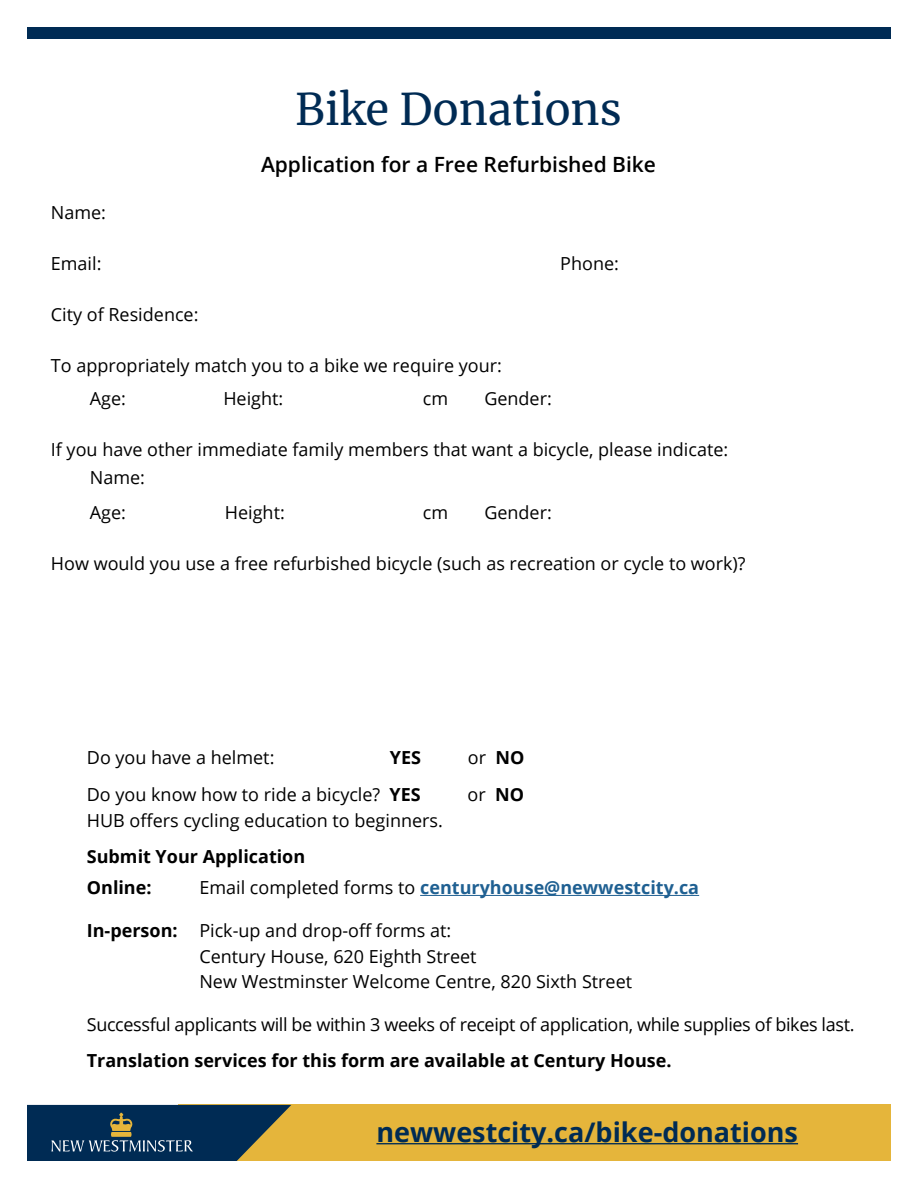
<style>
.page{position:relative;width:918px;height:1188px;background:#fff}
.page>*{position:absolute;margin:0;border:0;box-sizing:border-box;transform-origin:0 0}
.t1{font:43.5px "Merriweather";color:#002b54}
.t2{font:700 27px "Open Sans";color:#002b54}
.t3{font:600 21px "Open Sans";color:#000}
.t4{font:18px/25.5px "Open Sans";color:#000}
.t5{font:700 18px/30.6px "Open Sans";color:#000}
.t6{font:18px "Open Sans";letter-spacing:-.02em;color:#000}
.t7{font:700 18px "Open Sans";color:#1f6092}
.s1{font-weight:700}
.s2{font-weight:400;color:#000}
</style>
<div class="page">
<div style="left:178px;top:1105px;width:713px;height:56px;background:#e5b53b"></div>
<hr style="left:420px;top:895px;width:279px;height:1px;background:#1f6092">
<svg style="left:27px;top:1105px;width:264px;height:56px;background:#234256"></svg>
<div style="left:27px;top:27px;width:864px;height:12px;background:#002b54"></div>
<hr style="left:376px;top:1143px;width:422px;height:1px;background:#002b54">
<h1 class="t1" style="left:295px;top:79px;width:328px">Bike Donations</h1>
<p class="t3" style="left:261px;top:150px;width:397px">Application for a Free Refurbished Bike</p>
<p class="t4" style="left:51px;top:199px;width:57px">Name:</p>
<p class="t4" style="left:51px;top:250px;width:52px">Email:</p>
<p class="t4" style="left:560px;top:250px;width:60px">Phone:</p>
<p class="t4" style="left:51px;top:301px;width:149px">City of Residence:</p>
<p class="t4" style="left:90px;top:348px;width:414px;line-height:33px;text-indent:-39px">To appropriately match you to a bike we require your:<br>Age:</p>
<p class="t4" style="left:223px;top:385px;width:61px">Height:</p>
<p class="t4" style="left:423px;top:385px;width:27px">cm</p>
<p class="t4" style="left:484px;top:385px;width:69px">Gender:</p>
<p class="t4" style="left:90px;top:435px;width:640px;line-height:28.5px;text-indent:-39px">If you have other immediate family members that want a bicycle, please indicate:<br>Name:</p>
<p class="t4" style="left:90px;top:499px;width:38px">Age:</p>
<p class="t4" style="left:225px;top:499px;width:61px">Height:</p>
<p class="t4" style="left:423px;top:499px;width:27px">cm</p>
<p class="t4" style="left:484px;top:499px;width:69px">Gender:</p>
<p class="t4" style="left:51px;top:550px;width:696px">How would you use a free refurbished bicycle (such as recreation or cycle to work)?</p>
<p class="t4" style="left:87px;top:744px;width:189px">Do you have a helmet:</p>
<p class="t5" style="left:390px;top:742px;width:33px">YES</p>
<p class="t4" style="left:468px;top:744px;width:58px">or <span class="s1">NO</span></p>
<p class="t4" style="left:87px;top:781px;width:336px">Do you know how to ride a bicycle? <span class="s1">YES</span></p>
<p class="t4" style="left:468px;top:781px;width:58px">or <span class="s1">NO</span></p>
<p class="t4" style="left:87px;top:807px;width:358px">HUB offers cycling education to beginners.</p>
<p class="t5" style="left:87px;top:841px;width:220px">Submit Your Application<br>Online:</p>
<p class="t7" style="left:199px;top:875px;width:501px"><span class="s2">Email completed forms to</span> centuryhouse@newwestcity.ca</p>
<p class="t4" style="left:199px;top:918px;width:434px;text-indent:-113px"><span class="s1">In-person:</span> Pick-up and drop-off forms at:<br>Century House, 620 Eighth Street<br>New Westminster Welcome Centre, 820 Sixth Street</p>
<p class="t6" style="left:87px;top:1012px;width:769px">Successful applicants will be within 3 weeks of receipt of application, while supplies of bikes last.</p>
<p class="t5" style="left:87px;top:1045px;width:586px">Translation services for this form are available at Century House.</p>
<h2 class="t2" style="left:376px;top:1113px;width:423px">newwestcity.ca/bike-donations</h2>
</div>
